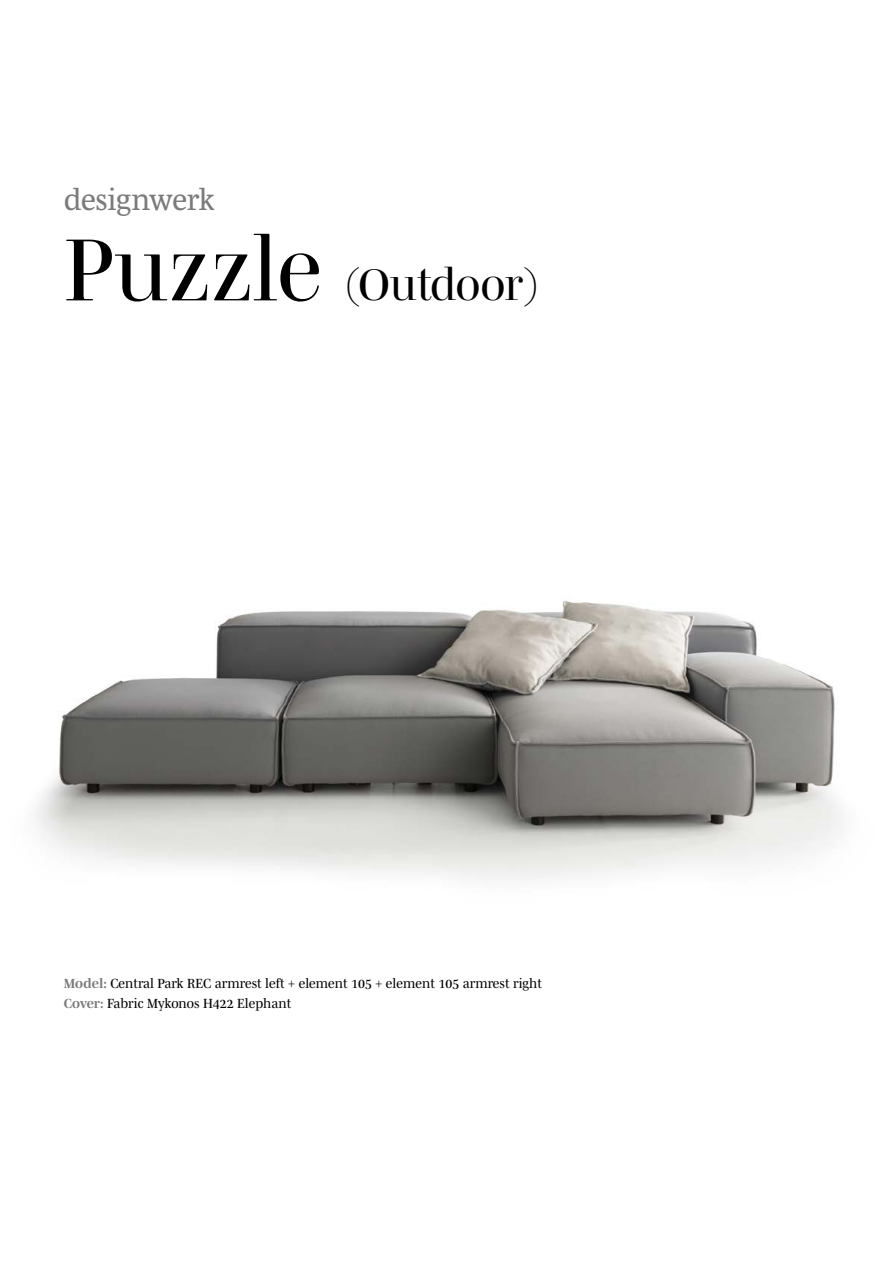
<style>
.page{position:relative;width:893px;height:1263px;background:#fff}
.page>*{position:absolute;margin:0;border:0;box-sizing:border-box;transform-origin:0 0}
.t1{font:45px "Mencken Std Head";color:#000}
.t2{font:30px "Mencken Std Text";letter-spacing:-.005em;color:#7c7b7b}
.t3{font:13.5px/19.5px "Mencken Std";color:#000}
.s1{font-size:90px}
.s2{font-weight:700;color:#7c7b7b}
</style>
<div class="page">
<img style="left:36px;top:600px;width:805px;height:279px">
<h2 class="t2" style="left:64px;top:183px;width:152px">designwerk</h2>
<h1 class="t1" style="left:64px;top:259px;width:475px"><span class="s1">Puzzle</span> (Outdoor)</h1>
<p class="t3" style="left:64px;top:973px;width:480px"><span class="s2">Model:</span> Central Park REC armrest left + element 105 + element 105 armrest right<br><span class="s2">Cover:</span> Fabric Mykonos H422 Elephant</p>
</div>
